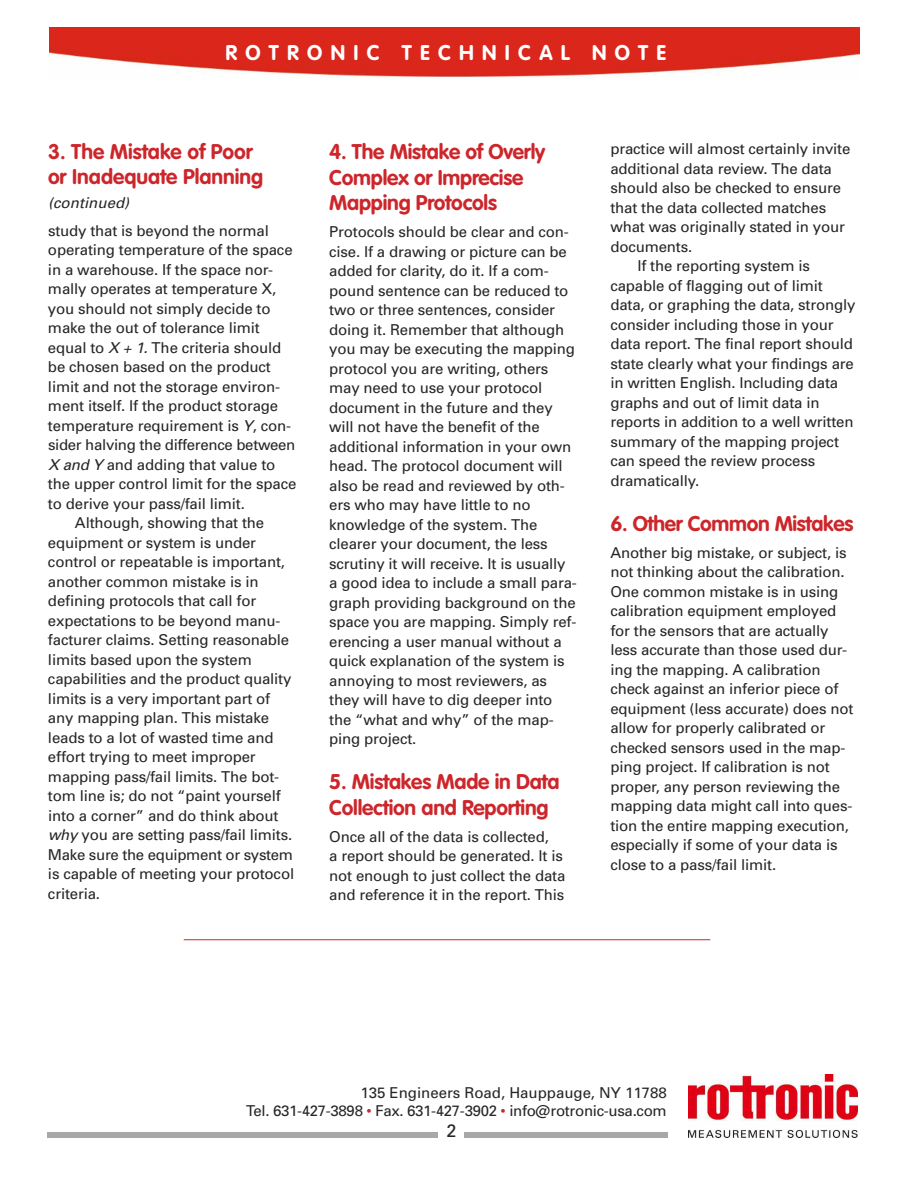
<style>
.page{position:relative;width:918px;height:1188px;background:#fff}
.page>*{position:absolute;margin:0;border:0;box-sizing:border-box;transform-origin:0 0}
.t1{font:700 21px/25.5px "VAG Rounded";letter-spacing:-.01em;color:#cc262b}
.t2{font:700 21px "VAG Rounded";letter-spacing:.395em;color:#fff}
.t3{font:18px "Univers";color:#272627}
.t4{font:15px/19.5px "Univers";letter-spacing:-.01em;color:#272627}
.t5{font:italic 15px "Univers";letter-spacing:.005em;color:#272627}
.s1{font-style:italic}
.s2{color:#cc262b}
</style>
<div class="page">
<img style="left:50px;top:27px;width:810px;height:51px">
<img style="left:688px;top:1074px;width:169px;height:63px">
<div style="left:47px;top:1132px;width:621px;height:6px;background:#a9a8a9"></div>
<div style="left:439px;top:1124px;width:25px;height:27px;background:#fff"></div>
<hr style="left:184px;top:939px;width:526px;height:1px;background:#cc262b">
<h1 class="t2" style="left:226px;top:44px;width:442px">ROTRONIC TECHNICAL NOTE</h1>
<h1 class="t1" style="left:48px;top:140px;width:217px">3. The Mistake of Poor or Inadequate Planning</h1>
<p class="t5" style="left:48px;top:197px;width:83px">(continued)</p>
<p class="t4" style="left:48px;top:222px;width:222px">study that is beyond the normal</p>
<p class="t4" style="left:48px;top:242px;width:246px">operating temperature of the space</p>
<p class="t4" style="left:48px;top:261px;width:227px">in a warehouse. If the space nor-</p>
<p class="t4" style="left:48px;top:281px;width:230px">mally operates at temperature X,</p>
<p class="t4" style="left:48px;top:300px;width:224px">you should not simply decide to</p>
<p class="t4" style="left:48px;top:320px;width:213px">make the out of tolerance limit</p>
<p class="t4" style="left:48px;top:339px;width:235px">equal to <span class="s1">X+1.</span>The criteria should</p>
<p class="t4" style="left:48px;top:359px;width:224px">be chosen based on the product</p>
<p class="t4" style="left:48px;top:378px;width:234px">limit and not the storage environ-</p>
<p class="t4" style="left:48px;top:398px;width:232px">ment itself. If the product storage</p>
<p class="t4" style="left:48px;top:417px;width:245px">temperature requirement is <span class="s1">Y</span>, con-</p>
<p class="t4" style="left:48px;top:437px;width:249px">sider halving the difference between</p>
<p class="t4" style="left:48px;top:456px;width:229px"><span class="s1">XandY</span> and adding that value to</p>
<p class="t4" style="left:48px;top:476px;width:250px">the upper control limit for the space</p>
<p class="t4" style="left:48px;top:495px;width:198px">to derive your pass/fail limit.</p>
<p class="t4" style="left:75px;top:515px;width:191px">Although, showing that the</p>
<p class="t4" style="left:48px;top:534px;width:210px">equipment or system is under</p>
<p class="t4" style="left:48px;top:554px;width:239px">control or repeatable is important,</p>
<p class="t4" style="left:48px;top:573px;width:212px">another common mistake is in</p>
<p class="t4" style="left:48px;top:593px;width:210px">defining protocols that call for</p>
<p class="t4" style="left:48px;top:612px;width:234px">expectations to be beyond manu-</p>
<p class="t4" style="left:48px;top:632px;width:243px">facturer claims. Setting reasonable</p>
<p class="t4" style="left:48px;top:651px;width:205px">limits based upon the system</p>
<p class="t4" style="left:48px;top:671px;width:245px">capabilities and the product quality</p>
<p class="t4" style="left:48px;top:690px;width:224px">limits is a very important part of</p>
<p class="t4" style="left:48px;top:710px;width:223px">any mapping plan. This mistake</p>
<p class="t4" style="left:48px;top:729px;width:227px">leads to a lot of wasted time and</p>
<p class="t4" style="left:48px;top:749px;width:209px">effort trying to meet improper</p>
<p class="t4" style="left:48px;top:768px;width:233px">mapping pass/fail limits. The bot-</p>
<p class="t4" style="left:48px;top:788px;width:234px">tom line is; do not “paint yourself</p>
<p class="t4" style="left:48px;top:807px;width:232px">into a corner” and do think about</p>
<p class="t4" style="left:48px;top:827px;width:246px"><span class="s1">why</span>you are setting pass/fail limits.</p>
<p class="t4" style="left:48px;top:846px;width:247px">Make sure the equipment or system</p>
<p class="t4" style="left:48px;top:866px;width:248px">is capable of meeting your protocol</p>
<p class="t4" style="left:48px;top:885px;width:54px">criteria.</p>
<h1 class="t1" style="left:329px;top:141px;width:217px">4. The Mistake of Overly<br>Complex or Imprecise<br>Mapping Protocols</h1>
<p class="t4" style="left:329px;top:224px;width:249px">Protocols should be clear and con&shy;cise. If a drawing or picture can be added for clarity, do it. If a com&shy;pound sentence can be reduced to two or three sentences, consider doing it. Remember that although you may be executing the mapping protocol you are writing, others may need to use your protocol document in the future and they will not have the benefit of the additional information in your own head. The protocol document will also be read and reviewed by oth&shy;ers who may have little to no knowledge of the system. The clearer your document, the less scrutiny it will receive. It is usually a good idea to include a small para&shy;graph providing background on the space you are mapping. Simply ref&shy;erencing a user manual without a quick explanation of the system is annoying to most reviewers, as they will have to dig deeper into the “what and why” of the map&shy;ping project.</p>
<h1 class="t1" style="left:329px;top:771px;width:232px">5. Mistakes Made in Data<br>Collection and Reporting</h1>
<p class="t4" style="left:329px;top:828px;width:238px">Once all of the data is collected,<br>a report should be generated. It is not enough to just collect the data and reference it in the report. This</p>
<p class="t4" style="left:610px;top:140px;width:242px">practice will almost certainly invite</p>
<p class="t4" style="left:610px;top:160px;width:223px">additional data review. The data</p>
<p class="t4" style="left:610px;top:179px;width:232px">should also be checked to ensure</p>
<p class="t4" style="left:610px;top:199px;width:217px">that the data collected matches</p>
<p class="t4" style="left:610px;top:218px;width:236px">what was originally stated in your</p>
<p class="t4" style="left:610px;top:238px;width:83px">documents.</p>
<p class="t4" style="left:637px;top:257px;width:174px">If the reporting system is</p>
<p class="t4" style="left:610px;top:277px;width:214px">capable of flagging out of limit</p>
<p class="t4" style="left:610px;top:296px;width:247px">data, or graphing the data, strongly</p>
<p class="t4" style="left:610px;top:316px;width:225px">consider including those in your</p>
<p class="t4" style="left:610px;top:335px;width:244px">data report. The final report should</p>
<p class="t4" style="left:610px;top:355px;width:245px">state clearly what your findings are</p>
<p class="t4" style="left:610px;top:374px;width:229px">in written English. Including data</p>
<p class="t4" style="left:610px;top:394px;width:211px">graphs and out of limit data in</p>
<p class="t4" style="left:610px;top:413px;width:245px">reports in addition to a well written</p>
<p class="t4" style="left:610px;top:433px;width:230px">summary of the mapping project</p>
<p class="t4" style="left:610px;top:452px;width:206px">can speed the review process</p>
<p class="t4" style="left:610px;top:472px;width:90px">dramatically.</p>
<h1 class="t1" style="left:610px;top:512px;width:244px">6. Other Common Mistakes</h1>
<p class="t4" style="left:610px;top:544px;width:245px">Another big mistake, or subject, is not thinking about the calibration.<br>One common mistake is in using calibration equipment employed for the sensors that are actually less accurate than those used dur&shy;ing the mapping. A calibration check against an inferior piece of equipment (less accurate) does not allow for properly calibrated or checked sensors used in the map&shy;ping project. If calibration is not proper, any person reviewing the mapping data might call into ques&shy;tion the entire mapping execution, especially if some of your data is close to a pass/fail limit.</p>
<p class="t4" style="left:246px;top:1085px;width:422px;line-height:18px;text-align:right">135 Engineers Road, Hauppauge, NY 11788<br>Tel. 631-427-3898 <span class="s2">•</span> Fax. 631-427-3902 <span class="s2">•</span> info@rotronic-usa.com</p>
<p class="t3" style="left:447px;top:1124px;width:12px">2</p>
</div>
